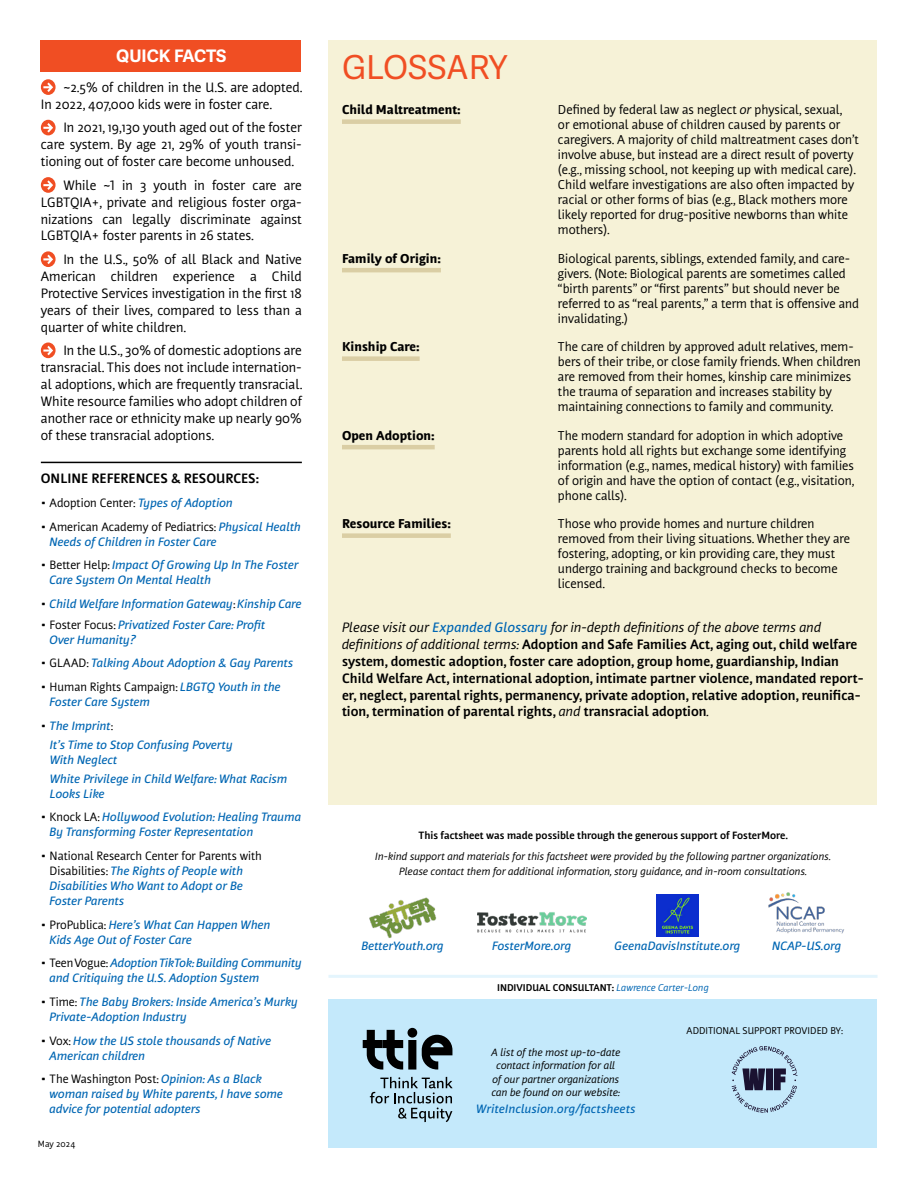
<style>
.page{position:relative;width:918px;height:1188px;background:#fff}
.page>*{position:absolute;margin:0;border:0;box-sizing:border-box;transform-origin:0 0}
.t1{font:33px "Adelle Sans";color:#f04e23}
.t2{font:700 17.25px "Adelle Sans";color:#fff}
.t3{font:13.5px/16.8px "Nuvo Pro";color:#000;text-align:justify}
.t4{font:700 13.5px/16.8px "Nuvo Pro";color:#000}
.t5{font:12.75px/15px "Nuvo Pro";color:#000}
.t6{font:800 12.75px "Nuvo Pro";color:#000}
.t7{font:italic 500 12px/15px "Nuvo Pro";color:#0066b3}
.t8{font:12px "Nuvo Pro";color:#000}
.t9{font:italic 10.5px/13.5px "Nuvo Pro";color:#000;text-align:center}
.t10{font:700 10.5px "Nuvo Pro";color:#000}
.t11{font:700 9.75px "Nuvo Pro";color:#000}
.t12{font:9.75px "Nuvo Pro";color:#000}
.t13{font:9px "Nuvo Pro";color:#000}
.s1{font-size:13.5px}
.s2{font-weight:500;font-style:italic;color:#0066b3}
.s3{font-weight:400;font-style:normal;font-size:13.5px;color:#000}
.s4{font-weight:400;font-style:normal;color:#000}
.s5{font-style:italic}
.s6{font-weight:400;font-style:italic}
.s7{font-weight:400;font-style:italic;color:#0066b3}
</style>
<div class="page">
<div style="left:40px;top:40px;width:262px;height:32px;background:#f04e23"></div>
<div style="left:328px;top:999px;width:550px;height:149px;background:#c4e9fb"></div>
<hr style="left:41px;top:462px;width:261px;height:1px;background:#000">
<svg style="left:41px;top:79px;width:15px;height:16px"></svg>
<svg style="left:43px;top:82px;width:10px;height:10px"></svg>
<div style="left:41px;top:120px;width:15px;height:15px;background:#f04e23;border-radius:50%"></div>
<svg style="left:43px;top:123px;width:10px;height:10px"></svg>
<svg style="left:41px;top:177px;width:15px;height:16px"></svg>
<svg style="left:43px;top:180px;width:10px;height:10px"></svg>
<svg style="left:41px;top:251px;width:15px;height:16px"></svg>
<svg style="left:43px;top:255px;width:10px;height:9px"></svg>
<div style="left:41px;top:343px;width:15px;height:15px;background:#f04e23;border-radius:50%"></div>
<svg style="left:43px;top:346px;width:10px;height:9px"></svg>
<div style="left:328px;top:40px;width:550px;height:765px;background:#f6f2d7"></div>
<div style="left:342px;top:119px;width:119px;height:5px;background:#dacea4"></div>
<hr style="left:342px;top:268px;width:99px;height:4px;background:#dacea4">
<div style="left:342px;top:356px;width:78px;height:5px;background:#dacea4"></div>
<hr style="left:342px;top:445px;width:93px;height:4px;background:#dacea4">
<div style="left:342px;top:533px;width:109px;height:5px;background:#dacea4"></div>
<img style="left:768px;top:892px;width:77px;height:42px">
<img style="left:369px;top:897px;width:68px;height:41px">
<img style="left:477px;top:912px;width:110px;height:21px">
<img style="left:657px;top:895px;width:41px;height:41px">
<hr style="left:328px;top:975px;width:550px;height:3px;background:#e4f5fd">
<svg style="left:363px;top:1028px;width:89px;height:42px"></svg>
<svg style="left:370px;top:1077px;width:83px;height:45px"></svg>
<svg style="left:732px;top:1046px;width:65px;height:67px"></svg>
<h2 class="t2" style="left:116px;top:45px;width:112px">QUICK FACTS</h2>
<p class="t3" style="left:41px;top:79px;width:263px;text-indent:22px">~2.5% of children in the U.S. are adopted.<br>In 2022, 407,000 kids were in foster care.</p>
<p class="t3" style="left:41px;top:119px;width:263px;text-indent:22px">In 2021, 19,130 youth aged out of the foster care system. By age 21, 29% of youth transi&shy;tioning out of foster care become unhoused.</p>
<p class="t3" style="left:41px;top:176px;width:263px;text-indent:23px">While ~1 in 3 youth in foster care are LGBTQIA+, private and religious foster orga&shy;nizations can legally discriminate against LGBTQIA+ foster parents in 26 states.</p>
<p class="t3" style="left:41px;top:251px;width:263px;text-indent:22px">In the U.S., 50% of all Black and Native American children experience a Child Protective Services investigation in the first 18 years of their lives, compared to less than a quarter of white children.</p>
<p class="t3" style="left:41px;top:342px;width:263px;text-indent:22px">In the U.S., 30% of domestic adoptions are transracial. This does not include internation&shy;al adoptions, which are frequently transracial.<br>White resource families who adopt children of another race or ethnicity make up nearly 90% of these transracial adoptions.</p>
<p class="t4" style="left:41px;top:470px;width:220px">ONLINE REFERENCES &amp; RESOURCES:</p>
<p class="t8" style="left:41px;top:495px;width:194px"><span class="s1">•</span> Adoption Center: <span class="s2">Types of Adoption</span></p>
<p class="t7" style="left:50px;top:519px;width:253px;text-indent:-9px"><span class="s3">•</span> <span class="s4">American Academy of Pediatrics:</span> Physical Health<br>Needs of Children in Foster Care</p>
<p class="t7" style="left:50px;top:557px;width:251px;text-indent:-9px"><span class="s3">•</span> <span class="s4">Better Help:</span> Impact Of Growing Up In The Foster<br>Care System On Mental Health</p>
<p class="t7" style="left:41px;top:596px;width:262px"><span class="s3">•</span> Child Welfare Information Gateway<span class="s4">:</span> Kinship Care</p>
<p class="t7" style="left:50px;top:617px;width:217px;text-indent:-9px"><span class="s3">•</span> <span class="s4">Foster Focus:</span> Privatized Foster Care: Profit<br>Over Humanity?</p>
<p class="t7" style="left:41px;top:656px;width:254px"><span class="s3">•</span> <span class="s4">GLAAD:</span> Talking About Adoption &amp; Gay Parents</p>
<p class="t7" style="left:50px;top:679px;width:233px;text-indent:-9px"><span class="s3">•</span> <span class="s4">Human Rights Campaign:</span> LBGTQ Youth in the<br>Foster Care System</p>
<p class="t7" style="left:50px;top:716px;width:185px;line-height:19px;text-indent:-9px"><span class="s3">•</span> The Imprint<span class="s4">:<br></span>It’s Time to Stop Confusing Poverty</p>
<p class="t7" style="left:50px;top:750px;width:239px;line-height:19px">With Neglect<br>White Privilege in Child Welfare: What Racism</p>
<p class="t7" style="left:50px;top:786px;width:56px">Looks Like</p>
<p class="t7" style="left:50px;top:810px;width:253px;text-indent:-9px"><span class="s3">•</span> <span class="s4">Knock LA:</span> Hollywood Evolution: Healing Trauma<br>By Transforming Foster Representation</p>
<p class="t7" style="left:50px;top:848px;width:214px;text-indent:-9px"><span class="s3">•</span> <span class="s4">National Research Center for Parents with Disabilities:</span> The Rights of People with Disabilities Who Want to Adopt or Be Foster Parents</p>
<p class="t7" style="left:50px;top:917px;width:223px;text-indent:-9px"><span class="s3">•</span> <span class="s4">ProPublica:</span> Here’s What Can Happen When<br>Kids Age Out of Foster Care</p>
<p class="t7" style="left:50px;top:955px;width:254px;text-indent:-9px"><span class="s3">•</span> <span class="s4">Teen Vogue:</span> Adoption TikTok: Building Community and Critiquing the U.S. Adoption System</p>
<p class="t7" style="left:50px;top:994px;width:250px;text-indent:-9px"><span class="s3">•</span> <span class="s4">Time:</span> The Baby Brokers: Inside America’s Murky<br>Private-Adoption Industry</p>
<p class="t7" style="left:50px;top:1033px;width:223px;text-indent:-9px"><span class="s3">•</span> <span class="s4">Vox:</span> How the US stole thousands of Native<br>American children</p>
<p class="t7" style="left:50px;top:1071px;width:235px;text-indent:-9px"><span class="s3">•</span> <span class="s4">The Washington Post:</span> Opinion: As a Black woman raised by White parents, I have some advice for potential adopters</p>
<p class="t13" style="left:38px;top:1138px;width:39px">May 2024</p>
<h1 class="t1" style="left:342px;top:48px;width:167px">GLOSSARY</h1>
<p class="t6" style="left:342px;top:101px;width:120px">Child Maltreatment:</p>
<p class="t5" style="left:558px;top:102px;width:302px">Defined by federal law as neglect <span class="s5">or</span> physical, sexual,<br>or emotional abuse of children caused by parents or caregivers. A majority of child maltreatment cases don’t involve abuse, but instead are a direct result of poverty (e.g., missing school, not keeping up with medical care).<br>Child welfare investigations are also often impacted by racial or other forms of bias (e.g., Black mothers more likely reported for drug-positive newborns than white mothers).</p>
<p class="t6" style="left:342px;top:250px;width:100px">Family of Origin:</p>
<p class="t5" style="left:558px;top:250px;width:303px">Biological parents, siblings, extended family, and care&shy;givers. (Note: Biological parents are sometimes called “birth parents” or “first parents” but should never be referred to as “real parents,” a term that is offensive and invalidating.)</p>
<p class="t6" style="left:342px;top:338px;width:79px">Kinship Care:</p>
<p class="t5" style="left:558px;top:339px;width:304px">The care of children by approved adult relatives, mem&shy;bers of their tribe, or close family friends. When children are removed from their homes, kinship care minimizes the trauma of separation and increases stability by maintaining connections to family and community.</p>
<p class="t6" style="left:342px;top:427px;width:94px">Open Adoption:</p>
<p class="t5" style="left:558px;top:427px;width:298px">The modern standard for adoption in which adoptive parents hold all rights but exchange some identifying information (e.g., names, medical history) with families of origin and have the option of contact (e.g., visitation, phone calls).</p>
<p class="t6" style="left:342px;top:515px;width:110px">Resource Families:</p>
<p class="t5" style="left:558px;top:516px;width:294px">Those who provide homes and nurture children removed from their living situations. Whether they are fostering, adopting, or kin providing care, they must undergo training and background checks to become licensed.</p>
<p class="t4" style="left:342px;top:619px;width:523px"><span class="s6">Please visit our</span> <span class="s2">Expanded Glossary</span> <span class="s6">for in-depth definitions of the above terms and definitions of additional terms:</span> Adoption and Safe Families Act, aging out, child welfare system, domestic adoption, foster care adoption, group home, guardianship, Indian Child Welfare Act, international adoption, intimate partner violence, mandated report&shy;er, neglect, parental rights, permanency, private adoption, relative adoption, reunifica&shy;tion, termination of parental rights, <span class="s6">and</span> transracial adoption<span class="s6">.</span></p>
<p class="t10" style="left:418px;top:829px;width:371px">This factsheet was made possible through the generous support of FosterMore.</p>
<p class="t9" style="left:375px;top:849px;width:457px;line-height:14.2px">In-kind support and materials for this factsheet were provided by the following partner organizations.<br>Please contact them for additional information, story guidance, and in-room consultations.</p>
<p class="t7" style="left:361px;top:938px;width:84px">BetterYouth.org</p>
<p class="t7" style="left:492px;top:938px;width:81px">FosterMore.org</p>
<p class="t7" style="left:615px;top:938px;width:127px">GeenaDavisInstitute.org</p>
<p class="t7" style="left:772px;top:938px;width:71px">NCAP-US.org</p>
<p class="t11" style="left:497px;top:981px;width:213px">INDIVIDUAL CONSULTANT: <span class="s7">Lawrence Carter-Long</span></p>
<p class="t9" style="left:491px;top:1045px;width:131px">A list of the most up-to-date contact information for all of our partner organizations can be found on our website:</p>
<p class="t7" style="left:476px;top:1101px;width:161px">WriteInclusion.org/factsheets</p>
<p class="t12" style="left:687px;top:1025px;width:158px">ADDITIONAL SUPPORT PROVIDED BY:</p>
</div>
